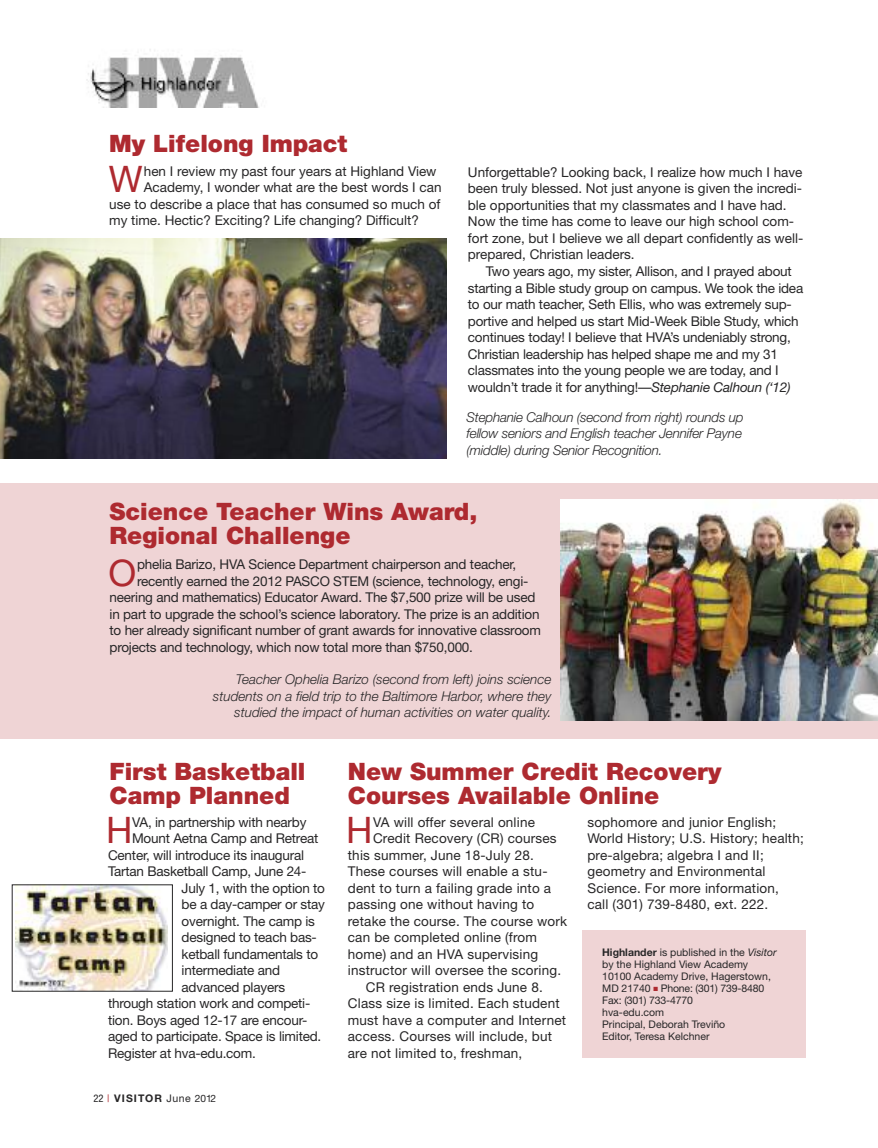
<style>
.page{position:relative;width:878px;height:1148px;background:#fff}
.page>*{position:absolute;margin:0;border:0;box-sizing:border-box;transform-origin:0 0}
.t1{font:36.6px "Helvetica Neue";color:#ae2a30}
.t2{font:900 24px/24px "Helvetica Neue";color:#ae2a30}
.t3{font:13.5px/16.5px "Helvetica Neue";letter-spacing:-.015em;color:#272627}
.t4{font:13.5px/16.5px "Helvetica Neue";letter-spacing:.015em;color:#272627}
.t5{font:italic 300 13.5px/16.5px "Helvetica Neue";color:#272627;text-align:right}
.t6{font:10.5px/12px "Helvetica Neue";color:#272627}
.t7{font:700 10.5px "Helvetica Neue";letter-spacing:.1em;color:#272627}
.s1{font-style:italic}
.s2{font-weight:700}
.s3{color:#ae2a30}
.s4{font-weight:400;font-stretch:condensed}
.s5{font-weight:400;font-stretch:condensed;color:#ae2a30}
.s6{font-weight:400}
.s7{font-weight:400;font-size:10.2px}
</style>
<div class="page">
<div style="left:0;top:483px;width:877px;height:256px;background:#efd4d5"></div>
<div style="left:583px;top:930px;width:222px;height:127px;background:#efd4d5"></div>
<img style="left:86px;top:49px;width:173px;height:59px">
<img style="left:560px;top:500px;width:317px;height:220px">
<img style="left:0;top:239px;width:447px;height:219px">
<img style="left:16px;top:886px;width:152px;height:103px">
<h2 class="t2" style="left:109px;top:133px;width:240px">My Lifelong Impact</h2>
<h1 class="t1" style="left:109px;top:166px;width:35px">W</h1>
<p class="t3" style="left:144px;top:164px;width:294px">hen I review my past four years at Highland View</p>
<p class="t3" style="left:144px;top:180px;width:299px">Academy, I wonder what are the best words I can</p>
<p class="t3" style="left:109px;top:197px;width:333px">use to describe a place that has consumed so much of</p>
<p class="t3" style="left:109px;top:213px;width:311px">my time. Hectic? Exciting? Life changing? Difficult?</p>
<p class="t3" style="left:468px;top:165px;width:337px">Unforgettable? Looking back, I realize how much I have been truly blessed. Not just anyone is given the incredi&shy;ble opportunities that my classmates and I have had.<br>Now the time has come to leave our high school com&shy;fort zone, but I believe we all depart confidently as well&shy;prepared, Christian leaders.</p>
<p class="t3" style="left:468px;top:264px;width:337px;text-indent:18px">Two years ago, my sister, Allison, and I prayed about starting a Bible study group on campus. We took the idea to our math teacher, Seth Ellis, who was extremely sup&shy;portive and helped us start Mid-Week Bible Study, which continues today! I believe that HVA’s undeniably strong, Christian leadership has helped shape me and my 31 classmates into the young people we are today, and I wouldn’t trade it for anything!—<span class="s1">Stephanie Calhoun (‘12)</span></p>
<p class="t5" style="left:466px;top:410px;width:278px;text-align:left">Stephanie Calhoun (second from right) rounds up fellow seniors and English teacher Jennifer Payne (middle) during Senior Recognition.</p>
<h2 class="t2" style="left:110px;top:501px;width:369px">Science Teacher Wins Award,<br>Regional Challenge</h2>
<h1 class="t1" style="left:109px;top:559px;width:29px">O</h1>
<p class="t3" style="left:137px;top:557px;width:380px">phelia Barizo, HVA Science Department chairperson and teacher,</p>
<p class="t3" style="left:137px;top:574px;width:393px">recently earned the 2012 PASCO STEM (science, technology, engi-</p>
<p class="t3" style="left:110px;top:590px;width:427px">neering and mathematics) Educator Award. The $7,500 prize will be used</p>
<p class="t3" style="left:110px;top:607px;width:431px">in part to upgrade the school’s science laboratory. The prize is an addition</p>
<p class="t3" style="left:109px;top:623px;width:433px">to her already significant number of grant awards for innovative classroom</p>
<p class="t3" style="left:109px;top:640px;width:365px">projects and technology, which now total more than $750,000.</p>
<p class="t5" style="left:213px;top:672px;width:340px">Teacher Ophelia Barizo (second from left) joins science students on a field trip to the Baltimore Harbor, where they studied the impact of human activities on water quality.</p>
<h2 class="t2" style="left:110px;top:761px;width:197px">First Basketball<br>Camp Planned</h2>
<h2 class="t2" style="left:348px;top:761px;width:375px">New Summer Credit Recovery<br>Courses Available Online</h2>
<h1 class="t1" style="left:106px;top:817px;width:28px">H</h1>
<p class="t3" style="left:132px;top:815px;width:176px">VA, in partnership with nearby</p>
<p class="t3" style="left:132px;top:831px;width:188px">Mount Aetna Camp and Retreat</p>
<p class="t3" style="left:108px;top:848px;width:197px">Center, will introduce its inaugural</p>
<p class="t3" style="left:108px;top:864px;width:200px">Tartan Basketball Camp, June 24-</p>
<p class="t3" style="left:182px;top:881px;width:145px">July 1, with the option to</p>
<p class="t3" style="left:182px;top:897px;width:145px">be a day-camper or stay</p>
<p class="t3" style="left:182px;top:914px;width:135px">overnight. The camp is</p>
<p class="t3" style="left:182px;top:930px;width:137px">designed to teach bas-</p>
<p class="t3" style="left:182px;top:947px;width:138px">ketball fundamentals to</p>
<p class="t3" style="left:182px;top:963px;width:100px">intermediate and</p>
<p class="t3" style="left:182px;top:980px;width:105px">advanced players</p>
<p class="t3" style="left:108px;top:996px;width:204px">through station work and competi-</p>
<p class="t3" style="left:108px;top:1013px;width:201px">tion. Boys aged 12-17 are encour-</p>
<p class="t3" style="left:108px;top:1029px;width:215px">aged to participate. Space is limited.</p>
<p class="t3" style="left:108px;top:1046px;width:149px">Register at hva-edu.com.</p>
<h1 class="t1" style="left:346px;top:817px;width:28px">H</h1>
<p class="t4" style="left:373px;top:815px;width:163px">VA will offer several online</p>
<p class="t4" style="left:373px;top:831px;width:185px">Credit Recovery (CR) courses</p>
<p class="t4" style="left:348px;top:848px;width:188px">this summer, June 18-July 28.</p>
<p class="t4" style="left:348px;top:864px;width:201px">These courses will enable a stu-</p>
<p class="t4" style="left:348px;top:881px;width:205px">dent to turn a failing grade into a</p>
<p class="t4" style="left:348px;top:897px;width:188px">passing one without having to</p>
<p class="t4" style="left:348px;top:914px;width:221px">retake the course. The course work</p>
<p class="t4" style="left:348px;top:930px;width:191px">can be completed online (from</p>
<p class="t4" style="left:348px;top:947px;width:192px">home) and an HVA supervising</p>
<p class="t4" style="left:348px;top:963px;width:215px">instructor will oversee the scoring.</p>
<p class="t4" style="left:366px;top:980px;width:178px">CR registration ends June 8.</p>
<p class="t4" style="left:348px;top:996px;width:213px">Class size is limited. Each student</p>
<p class="t4" style="left:348px;top:1013px;width:220px">must have a computer and Internet</p>
<p class="t4" style="left:348px;top:1029px;width:206px">access. Courses will include, but</p>
<p class="t4" style="left:348px;top:1046px;width:176px">are not limited to, freshman,</p>
<p class="t4" style="left:587px;top:815px;width:218px">sophomore and junior English;<br>World History; U.S. History; health; pre-algebra; algebra I and II; geometry and Environmental<br>Science. For more information,<br>call (301) 739-8480, ext. 222.</p>
<p class="t6" style="left:602px;top:947px;width:176px"><span class="s2">Highlander</span> is published in the <span class="s1">Visitor </span>by the Highland View Academy<br>10100 Academy Drive, Hagerstown,<br>MD 21740 <span class="s3">■</span> Phone: (301) 739-8480<br>Fax: (301) 733-4770<br>hva-edu.com<br>Principal, Deborah Treviño<br>Editor, Teresa Kelchner</p>
<p class="t7" style="left:94px;top:1094px;width:124px"><span class="s4">22</span> <span class="s5">|</span> VISITOR <span class="s6">June</span> <span class="s7">2012</span></p>
</div>
